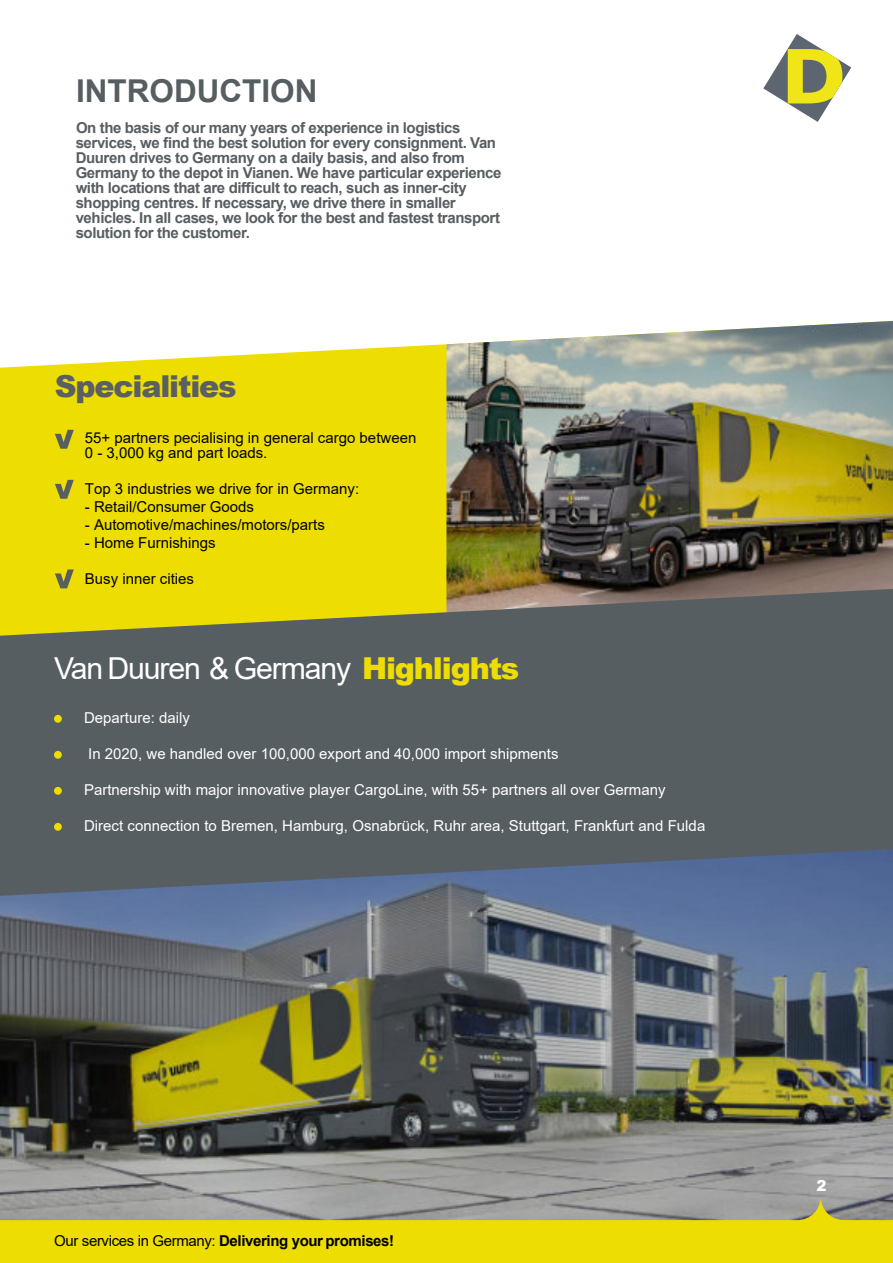
<style>
.page{position:relative;width:893px;height:1263px;background:#fff}
.page>*{position:absolute;margin:0;border:0;box-sizing:border-box;transform-origin:0 0}
.t1{font:700 31.5px "Arial";color:#575e62}
.t2{font:30.3px "Arial";letter-spacing:-.04em;color:#fff}
.t3{font:900 30.3px "Arial";letter-spacing:-.04em;color:#595f62}
.t4{font:700 15px/15px "Arial";letter-spacing:-.025em;color:#575e62}
.t5{font:15px "Arial";color:#fff}
.t6{font:15px/15px "Arial";color:#000}
.t7{font:700 15px "Arial";letter-spacing:-.025em;color:#000}
.t8{font:900 15px "Arial";color:#fff}
.s1{font-weight:900;color:#eddd00}
.s2{font-weight:400}
</style>
<div class="page">
<svg style="left:763px;top:34px;width:88px;height:88px"></svg>
<img style="left:0;top:896px;width:893px;height:300px">
<div style="left:0;top:344px;width:446px;height:245px;background:#eddd00"></div>
<img style="left:446px;top:321px;width:447px;height:268px">
<svg style="left:0;top:589px;width:893px;height:307px;background:#606761"></svg>
<svg style="left:0;top:1196px;width:893px;height:67px;background:#cfc536"></svg>
<svg style="left:55px;top:430px;width:19px;height:19px"></svg>
<svg style="left:55px;top:480px;width:19px;height:19px"></svg>
<svg style="left:55px;top:569px;width:19px;height:19px"></svg>
<div style="left:54px;top:715px;width:8px;height:8px;background:#eddd00;border-radius:50%"></div>
<div style="left:54px;top:751px;width:8px;height:8px;background:#eddd00;border-radius:50%"></div>
<div style="left:54px;top:787px;width:8px;height:8px;background:#eddd00;border-radius:50%"></div>
<div style="left:54px;top:823px;width:8px;height:8px;background:#eddd00;border-radius:50%"></div>
<h1 class="t1" style="left:76px;top:79px;width:243px">INTRODUCTION</h1>
<p class="t4" style="left:76px;top:122px;width:427px">On the basis of our many years of experience in logistics services, we find the best solution for every consignment. Van Duuren drives to Germany on a daily basis, and also from Germany to the depot in Vianen. We have particular experience with locations that are difficult to reach, such as inner-city shopping centres. If necessary, we drive there in smaller vehicles. In all cases, we look for the best and fastest transport solution for the customer.</p>
<h2 class="t3" style="left:55px;top:375px;width:183px">Specialities</h2>
<p class="t6" style="left:85px;top:432px;width:333px">55+ partners pecialising in general cargo between<br>0 - 3,000 kg and part loads.</p>
<p class="t6" style="left:85px;top:483px;width:276px">Top 3 industries we drive for in Germany:</p>
<p class="t6" style="left:85px;top:501px;width:171px">- Retail/Consumer Goods</p>
<p class="t6" style="left:85px;top:519px;width:242px">- Automotive/machines/motors/parts</p>
<p class="t6" style="left:85px;top:537px;width:132px">- Home Furnishings</p>
<p class="t6" style="left:85px;top:573px;width:111px">Busy inner cities</p>
<h2 class="t2" style="left:54px;top:656px;width:467px">Van Duuren &amp; Germany <span class="s1">Highlights</span></h2>
<p class="t5" style="left:84px;top:712px;width:107px">Departure: daily</p>
<p class="t5" style="left:88px;top:748px;width:472px">In 2020, we handled over 100,000 export and 40,000 import shipments</p>
<p class="t5" style="left:84px;top:784px;width:583px">Partnership with major innovative player CargoLine, with 55+ partners all over Germany</p>
<p class="t5" style="left:84px;top:820px;width:623px">Direct connection to Bremen, Hamburg, Osnabrück, Ruhr area, Stuttgart, Frankfurt and Fulda</p>
<p class="t7" style="left:54px;top:1234px;width:342px"><span class="s2">Our services in Germany:</span> Delivering your promises!</p>
<p class="t8" style="left:816px;top:1180px;width:12px">2</p>
</div>
